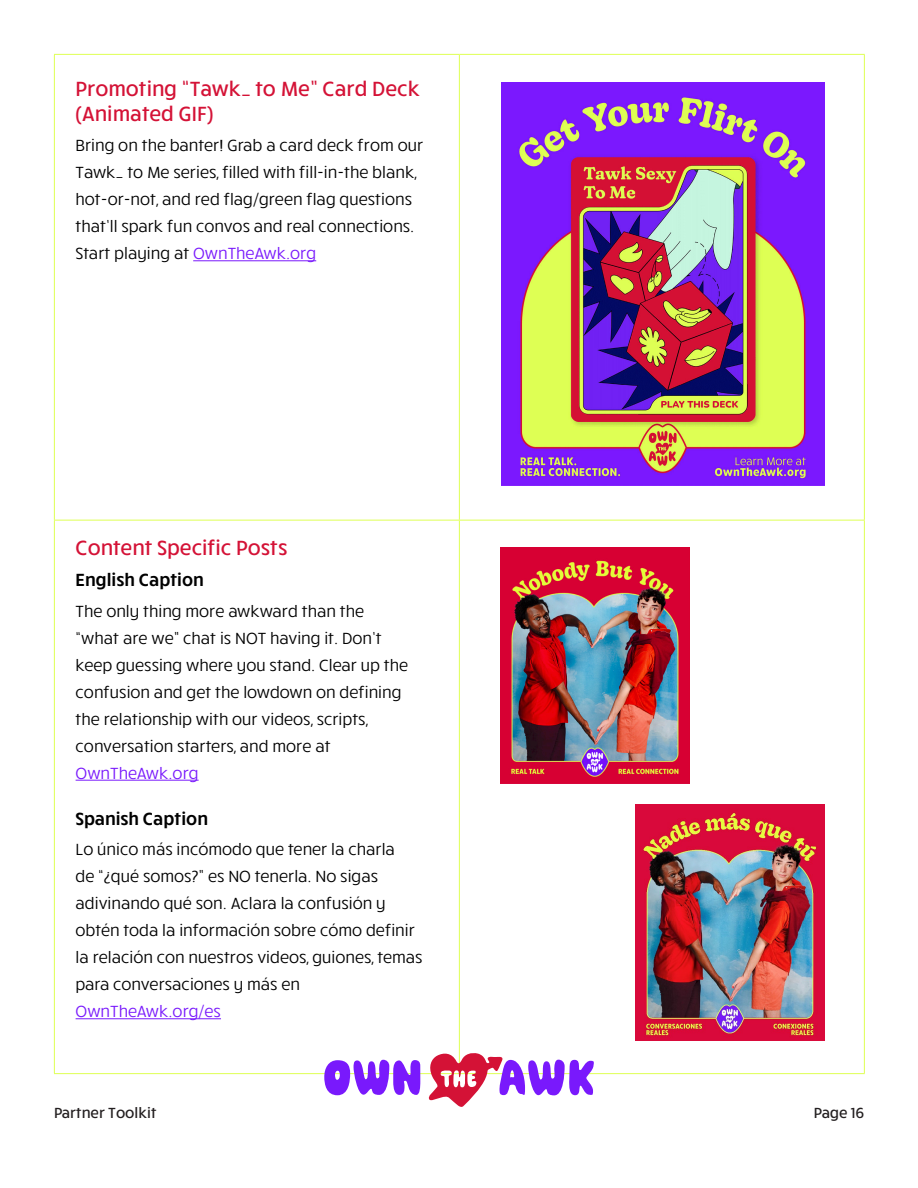
<style>
.page{position:relative;width:918px;height:1188px;background:#fff}
.page>*{position:absolute;margin:0;border:0;box-sizing:border-box;transform-origin:0 0}
.Heading_3{font:500 21px/25.2px "Ruck Sack";color:#d41236}
.Heading_4{font:600 18px "Ruck Sack";color:#000}
.Caption_text{font:16.5px/27px "Ruck Sack";color:#000}
.t1{font:500 15px "Ruck Sack";color:#231f20}
.s1{color:#7919fc}
</style>
<div class="page">
<hr style="left:54px;top:54px;width:405px;height:1px;background:#deff53">
<hr style="left:54px;top:55px;width:1px;height:465px;background:#deff53">
<hr style="left:459px;top:54px;width:406px;height:1px;background:#deff53">
<hr style="left:459px;top:55px;width:1px;height:465px;background:#deff53">
<hr style="left:864px;top:55px;width:1px;height:465px;background:#deff53">
<hr style="left:54px;top:520px;width:405px;height:1px;background:#deff53">
<hr style="left:54px;top:520px;width:1px;height:553px;background:#deff53">
<hr style="left:459px;top:520px;width:406px;height:1px;background:#deff53">
<hr style="left:459px;top:520px;width:1px;height:553px;background:#deff53">
<hr style="left:864px;top:520px;width:1px;height:553px;background:#deff53">
<hr style="left:54px;top:1073px;width:405px;height:1px;background:#deff53">
<hr style="left:459px;top:1073px;width:406px;height:1px;background:#deff53">
<hr style="left:193px;top:260px;width:123px;height:1px;background:#7919fc">
<img style="left:502px;top:82px;width:322px;height:404px">
<hr style="left:76px;top:780px;width:123px;height:1px;background:#7919fc">
<hr style="left:76px;top:1018px;width:145px;height:1px;background:#7919fc">
<img style="left:501px;top:548px;width:189px;height:236px">
<img style="left:636px;top:804px;width:189px;height:236px">
<svg style="left:324px;top:1060px;width:96px;height:35px"></svg>
<svg style="left:428px;top:1052px;width:166px;height:55px"></svg>
<h3 class="Heading_3" style="left:76px;top:75px;width:346px">Promoting “Tawk_ to Me” Card Deck (Animated GIF)</h3>
<p class="Caption_text" style="left:76px;top:131px;width:349px">Bring on the banter! Grab a card deck from our Tawk_ to Me series, filled with fill-in-the blank, hot-or-not, and red flag/green flag questions that’ll spark fun convos and real connections.<br>Start playing at <span class="s1">OwnTheAwk.org</span></p>
<h3 class="Heading_3" style="left:76px;top:534px;width:213px">Content Specific Posts</h3>
<h4 class="Heading_4" style="left:76px;top:568px;width:130px">English Caption</h4>
<p class="Caption_text" style="left:76px;top:596px;width:334px">The only thing more awkward than the “what are we” chat is NOT having it. Don’t keep guessing where you stand. Clear up the confusion and get the lowdown on defining the relationship with our videos, scripts, conversation starters, and more at <span class="s1">OwnTheAwk.org</span></p>
<h4 class="Heading_4" style="left:76px;top:806px;width:134px">Spanish Caption</h4>
<p class="Caption_text" style="left:76px;top:835px;width:349px">Lo único más incómodo que tener la charla<br>de “¿qué somos?” es NO tenerla. No sigas adivinando qué son. Aclara la confusión y obtén toda la información sobre cómo definir la relación con nuestros videos, guiones, temas para conversaciones y más en <span class="s1">OwnTheAwk.org/es</span></p>
<p class="t1" style="left:54px;top:1102px;width:104px">Partner Toolkit</p>
<p class="t1" style="left:814px;top:1102px;width:52px">Page 16</p>
</div>
